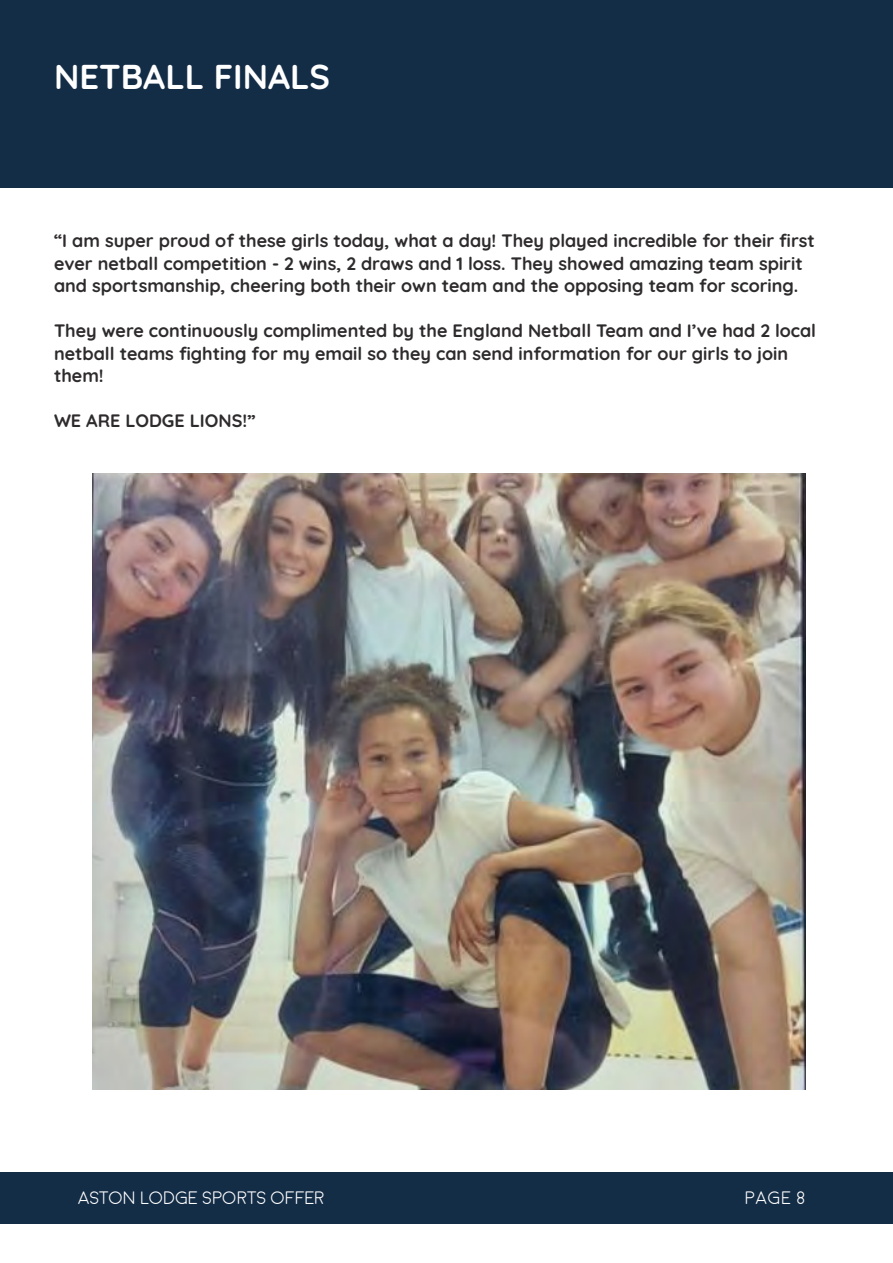
<style>
.page{position:relative;width:893px;height:1263px;background:#fff}
.page>*{position:absolute;margin:0;border:0;box-sizing:border-box;transform-origin:0 0}
.t1{font:700 34.5px "Quicksand";color:#fff}
.t2{font:700 18px/22.5px "Quicksand";color:#2e2b2c}
.t3{font:300 18px "Moon";color:#fff}
</style>
<div class="page">
<div style="left:0;top:1172px;width:893px;height:52px;background:#142d47"></div>
<div style="left:0;top:0;width:893px;height:187px;background:#142d47"></div>
<img style="left:92px;top:473px;width:713px;height:616px">
<p class="t1" style="left:54px;top:50px;width:278px">NETBALL FINALS</p>
<p class="t2" style="left:54px;top:227px;width:762px">“I am super proud of these girls today, what a day! They played incredible for their first ever netball competition - 2 wins, 2 draws and 1 loss. They showed amazing team spirit and sportsmanship, cheering both their own team and the opposing team for scoring.</p>
<p class="t2" style="left:54px;top:317px;width:764px">They were continuously complimented by the England Netball Team and I’ve had 2 local netball teams fighting for my email so they can send information for our girls to join them!</p>
<p class="t2" style="left:54px;top:407px;width:203px">WE ARE LODGE LIONS!”</p>
<p class="t3" style="left:78px;top:1188px;width:248px">ASTON LODGE SPORTS OFFER</p>
<p class="t3" style="left:744px;top:1188px;width:63px">page 8</p>
</div>
